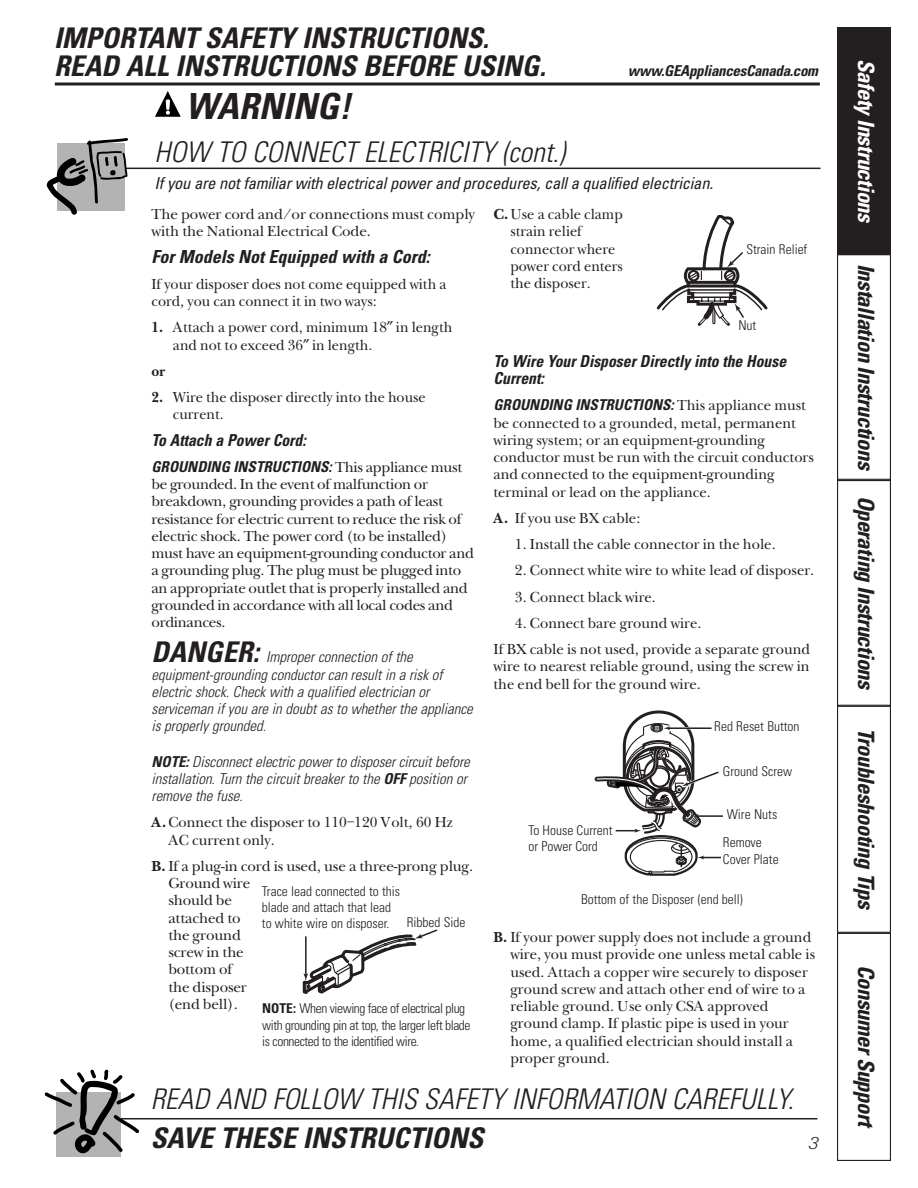
<style>
.page{position:relative;width:918px;height:1188px;background:#fff}
.page>*{position:absolute;margin:0;border:0;box-sizing:border-box;transform-origin:0 0}
.t1{font:italic 700 condensed 36px "Univers";color:#231f20}
.t2{font:italic 700 condensed 28.5px/28.5px "Univers";color:#231f20}
.t3{font:italic 300 condensed 28.5px "Univers";color:#231f20}
.t4{font:italic 700 condensed 22.5px "Univers";letter-spacing:-.02em;color:#231f20}
.t5{font:italic 700 condensed 22.5px "Univers";letter-spacing:-.02em;color:#fff}
.t6{font:italic 700 condensed 18px "Univers";color:#231f20}
.t7{font:18px "U46";color:#231f20}
.t8{font:italic condensed 16.5px "Univers";letter-spacing:-.015em;color:#231f20}
.t9{font:italic 700 condensed 16.5px/17.2px "Univers";color:#231f20;scale:.95 1}
.t10{font:15px/17.2px "N Baskerville";color:#231f20}
.t11{font:15px/17.2px "N Baskerville";letter-spacing:-.02em;color:#231f20}
.t12{font:italic 300 condensed 15px/17.2px "Univers";color:#231f20}
.t13{font:15px/17.2px "N Baskerville";color:#231f20;scale:.95 1}
.t14{font:italic 700 condensed 15px "Univers";color:#231f20}
.t15{font:italic 700 condensed 15px "Univers";letter-spacing:-.02em;color:#231f20}
.t16{font:15px "N Baskerville Bld";color:#231f20;scale:.95 1}
.t17{font:300 condensed 13.5px/16.2px "Univers";color:#231f20}
.t18{font:300 condensed 13.5px/16.2px "Univers";letter-spacing:-.03em;color:#231f20}
.s1{font-family:"N Baskerville Bld"}
.s2{font-family:"N Baskerville";font-weight:400;font-style:normal;font-stretch:normal}
.s3{font-weight:700;font-size:28.5px}
.s4{font-weight:700}
</style>
<div class="page">
<svg style="left:302px;top:929px;width:136px;height:65px"></svg>
<hr style="left:61px;top:1118px;width:756px;height:1px;background:#231f20">
<div style="left:56px;top:1092px;width:65px;height:64px;background:#b3b3b3"></div>
<svg style="left:44px;top:1069px;width:95px;height:84px"></svg>
<div style="left:837px;top:933px;width:54px;height:228px;border:1px solid #231f20"></div>
<div style="left:837px;top:705px;width:54px;height:228px;border:1px solid #231f20"></div>
<div style="left:837px;top:253px;width:54px;height:228px;border:1px solid #231f20"></div>
<div style="left:838px;top:28px;width:52px;height:227px;background:#231f20"></div>
<div style="left:837px;top:27px;width:54px;height:228px;border:1px solid #231f20"></div>
<div style="left:837px;top:479px;width:54px;height:228px;border:1px solid #231f20"></div>
<svg style="left:55px;top:82px;width:765px;height:4px;background:#595657"></svg>
<svg style="left:656px;top:215px;width:112px;height:111px"></svg>
<svg style="left:594px;top:710px;width:129px;height:166px"></svg>
<div style="left:745px;top:243px;width:66px;height:22px;background:#fff"></div>
<div style="left:737px;top:319px;width:25px;height:20px;background:#fff"></div>
<div style="left:713px;top:720px;width:92px;height:18px;background:#fff"></div>
<div style="left:721px;top:765px;width:73px;height:24px;background:#fff"></div>
<div style="left:721px;top:836px;width:62px;height:40px;background:#fff"></div>
<svg style="left:155px;top:92px;width:26px;height:25px"></svg>
<hr style="left:64px;top:168px;width:756px;height:1px;background:#231f20">
<svg style="left:46px;top:138px;width:82px;height:77px"></svg>
<h2 class="t2" style="left:54px;top:26px;width:493px">IMPORTANT SAFETY INSTRUCTIONS.<br>READ ALL INSTRUCTIONS BEFORE USING.</h2>
<p class="t15" style="left:628px;top:65px;width:192px">www.GEAppliancesCanada.com</p>
<h1 class="t1" style="left:186px;top:93px;width:167px">WARNING!</h1>
<h2 class="t3" style="left:154px;top:141px;width:412px">HOW TO CONNECT ELECTRICITY (cont.)</h2>
<p class="t8" style="left:154px;top:177px;width:560px">If you are not familiar with electrical power and procedures, call a qualified electrician.</p>
<p class="t10" style="left:152px;top:207px;width:325px">The power cord and/or connections must comply with the National Electrical Code.</p>
<p class="t6" style="left:152px;top:250px;width:280px">For Models Not Equipped with a Cord:</p>
<p class="t13" style="left:152px;top:277px;width:312px">If your disposer does not come equipped with a cord, you can connect it in two ways:</p>
<p class="t13" style="left:173px;top:320px;width:296px;text-indent:-21px"><span class="s1">1.</span> Attach a power cord, minimum 18 in length and not to exceed 36 in length.</p>
<p class="t16" style="left:151px;top:365px;width:16px">or</p>
<p class="t13" style="left:173px;top:390px;width:268px;text-indent:-21px"><span class="s1">2.</span> Wire the disposer directly into the house current.</p>
<p class="t9" style="left:152px;top:433px;width:164px">To Attach a Power Cord:</p>
<p class="t14" style="left:152px;top:461px;width:312px">GROUNDING INSTRUCTIONS: <span class="s2">This appliance must</span></p>
<p class="t11" style="left:152px;top:477px;width:324px">be grounded. In the event of malfunction or breakdown, grounding provides a path of least resistance for electric current to reduce the risk of electric shock. The power cord (to be installed) must have an equipment-grounding conductor and a grounding plug. The plug must be plugged into an appropriate outlet that is properly installed and grounded in accordance with all local codes and ordinances.</p>
<p class="t12" style="left:152px;top:650px;width:323px"><span class="s3">DANGER:</span> Improper connection of the equipment-grounding conductor can result in a risk of electric shock. Check with a qualified electrician or serviceman if you are in doubt as to whether the appliance is properly grounded.</p>
<p class="t12" style="left:152px;top:754px;width:320px"><span class="s4">NOTE:</span> Disconnect electric power to disposer circuit before installation. Turn the circuit breaker to the <span class="s4">OFF</span> position or remove the fuse.</p>
<p class="t10" style="left:168px;top:815px;width:286px;text-indent:-17px"><span class="s1">A.</span> Connect the disposer to 110–120 Volt, 60 Hz<br>AC current only.</p>
<p class="t10" style="left:168px;top:859px;width:307px;text-indent:-17px"><span class="s1">B.</span> If a plug-in cord is used, use a three-prong plug.<br>Ground wire<br>should be<br>attached to<br>the ground<br>screw in the<br>bottom of<br>the disposer<br>(end bell).</p>
<p class="t17" style="left:262px;top:884px;width:140px">Trace lead connected to this blade and attach that lead to white wire on disposer.</p>
<p class="t17" style="left:407px;top:916px;width:60px">Ribbed Side</p>
<p class="t18" style="left:262px;top:1002px;width:210px"><span class="s4">NOTE:</span> When viewing face of electrical plug with grounding pin at top, the larger left blade is connected to the identified wire.</p>
<p class="t13" style="left:510px;top:207px;width:120px;text-indent:-17px"><span class="s1">C.</span> Use a cable clamp strain relief connector where power cord enters the disposer.</p>
<p class="t17" style="left:746px;top:243px;width:63px">Strain Relief</p>
<p class="t17" style="left:738px;top:319px;width:19px">Nut</p>
<p class="t9" style="left:494px;top:354px;width:310px">To Wire Your Disposer Directly into the House<br>Current:</p>
<p class="t14" style="left:494px;top:400px;width:314px">GROUNDING INSTRUCTIONS: <span class="s2">This appliance must</span></p>
<p class="t10" style="left:494px;top:415px;width:322px">be connected to a grounded, metal, permanent wiring system; or an equipment-grounding conductor must be run with the circuit conductors and connected to the equipment-grounding terminal or lead on the appliance.</p>
<p class="t10" style="left:494px;top:511px;width:148px"><span class="s1">A.</span> If you use BX cable:</p>
<p class="t10" style="left:515px;top:537px;width:262px">1. Install the cable connector in the hole.</p>
<p class="t10" style="left:515px;top:563px;width:301px">2. Connect white wire to white lead of disposer.</p>
<p class="t10" style="left:515px;top:589px;width:143px">3. Connect black wire.</p>
<p class="t10" style="left:494px;top:611px;width:318px;line-height:26.2px;text-indent:21px">4. Connect bare ground wire.<br>If BX cable is not used, provide a separate ground</p>
<p class="t10" style="left:494px;top:659px;width:318px">wire to nearest reliable ground, using the screw in the end bell for the ground wire.</p>
<p class="t17" style="left:528px;top:824px;width:86px">To House Current or Power Cord</p>
<p class="t17" style="left:714px;top:720px;width:87px">Red Reset Button</p>
<p class="t17" style="left:723px;top:765px;width:71px">Ground Screw</p>
<p class="t17" style="left:723px;top:802px;width:56px;line-height:28.2px">Wire Nuts<br>Remove</p>
<p class="t17" style="left:723px;top:852px;width:57px">Cover Plate</p>
<p class="t17" style="left:581px;top:892px;width:163px">Bottom of the Disposer (end bell)</p>
<p class="t10" style="left:510px;top:930px;width:306px;text-indent:-17px"><span class="s1">B.</span> If your power supply does not include a ground wire, you must provide one unless metal cable is used. Attach a copper wire securely to disposer ground screw and attach other end of wire to a reliable ground. Use only CSA approved ground clamp. If plastic pipe is used in your home, a qualified electrician should install a proper ground.</p>
<h2 class="t3" style="left:151px;top:1089px;width:645px">READ AND FOLLOW THIS SAFETY INFORMATION CAREFULLY.</h2>
<h2 class="t2" style="left:151px;top:1127px;width:334px">SAVE THESE INSTRUCTIONS</h2>
<p class="t7" style="left:808px;top:1136px;width:12px">3</p>
<h3 class="t5" style="left:875px;top:59px;width:166px;rotate:90deg">Safety Instructions</h3>
<h3 class="t4" style="left:875px;top:264px;width:209px;rotate:90deg">Installation Instructions</h3>
<h3 class="t4" style="left:875px;top:496px;width:197px;rotate:90deg">Operating Instructions</h3>
<h3 class="t4" style="left:875px;top:728px;width:184px;rotate:90deg">Troubleshooting Tips</h3>
<h3 class="t4" style="left:875px;top:965px;width:164px;rotate:90deg">Consumer Support</h3>
</div>
